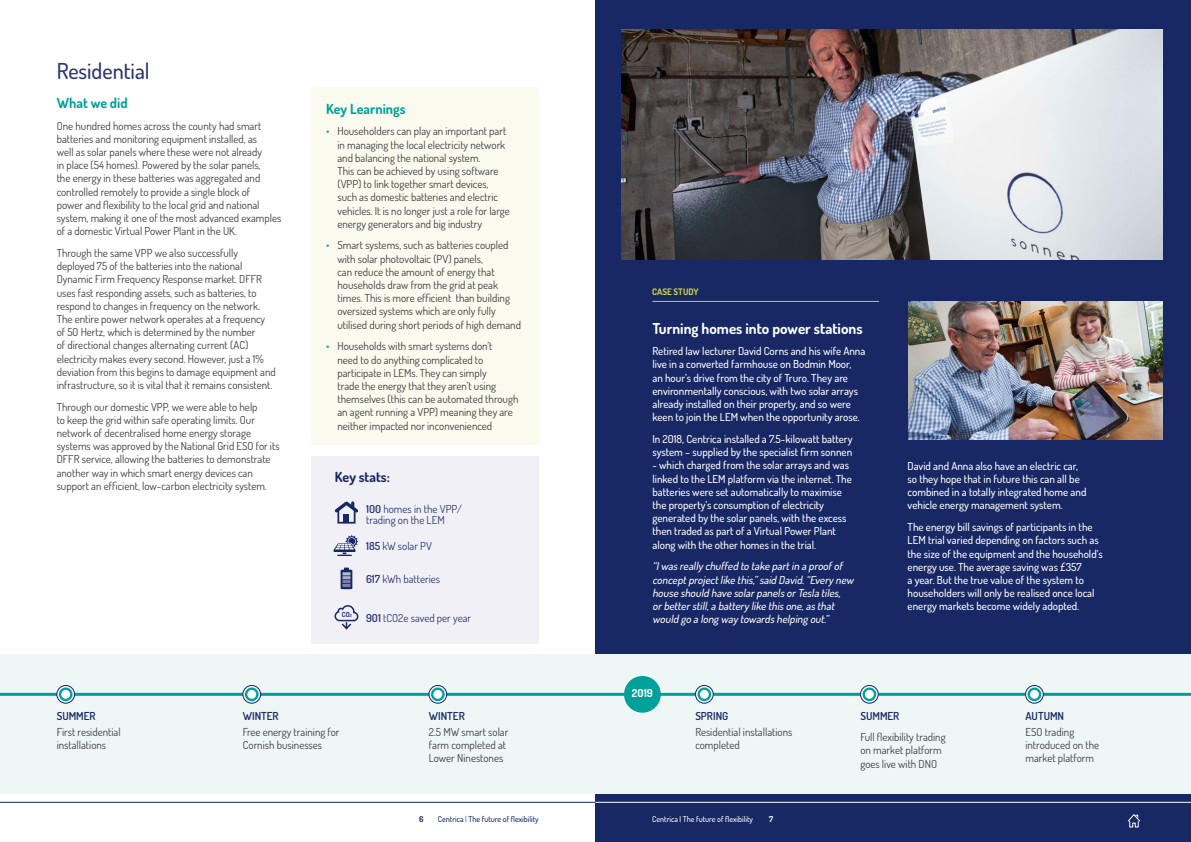
<style>
.page{position:relative;width:1191px;height:842px;background:#fff}
.page>*{position:absolute;margin:0;border:0;box-sizing:border-box;transform-origin:0 0}
.Heading{font:500 22px "Dosis";color:#2a3571}
.Bold_sub_head{font:700 15px "Dosis";color:#fff}
.Body_Copy{font:700 14px "Dosis";color:#00a19a}
.Bold_sub_head-2{font:700 14px "Dosis";color:#182865}
.Bold_sub_head-3{font:700 14px "Dosis";color:#00a19a}
.Body_Copy-2{font:11px/13.2px "Dosis";color:#3c3c3b}
.Body_Copy-3{font:500 11px/13.2px "Dosis";color:#fff}
.Body_Copy-4{font:italic 500 11px/13.2px "Dosis";color:#fff}
.Body_Copy-5{font:11px/11px "Dosis";color:#2a3571}
.Body_Copy-6{font:600 11px "Dosis";color:#182865}
.Body_Copy-7{font:700 11px "Dosis";color:#fff}
.Case_Study{font:700 9px "Dosis";color:#ced83d}
.t1{font:500 8px "Dosis";color:#182865}
.t2{font:500 8px "Dosis";color:#fff}
.t3{font:700 8px "Dosis";color:#182865}
.t4{font:700 8px "Dosis";color:#fff}
.Body_Copy-8{font:700 7px "Dosis";color:#2a3571}
.s1{color:#00a19a}
.s2{font-size:4.1px}
.s3{font-weight:600}
</style>
<div class="page">
<div style="left:312px;top:88px;width:227px;height:357px;background:#fafbee"></div>
<div style="left:312px;top:456px;width:227px;height:187px;background:#f1f0f7"></div>
<div style="left:595px;top:0;width:596px;height:842px;background:#182865"></div>
<div style="left:0;top:654px;width:1191px;height:140px;background:#eff6f6"></div>
<img style="left:908px;top:302px;width:254px;height:138px">
<img style="left:622px;top:30px;width:540px;height:229px">
<hr style="left:652px;top:301px;width:227px;height:1px;background:#c8d419">
<hr style="left:0;top:693px;width:1191px;height:3px;background:#00a19a">
<svg style="left:57px;top:685px;width:18px;height:18px"></svg>
<div style="left:57px;top:685px;width:18px;height:18px;border:1px solid #182865;border-radius:50%"></div>
<svg style="left:60px;top:689px;width:11px;height:11px"></svg>
<div style="left:59px;top:687px;width:13px;height:14px;border:2px solid #00a19a;border-radius:50%"></div>
<svg style="left:695px;top:685px;width:18px;height:18px"></svg>
<div style="left:695px;top:685px;width:18px;height:18px;border:1px solid #182865;border-radius:50%"></div>
<svg style="left:698px;top:689px;width:12px;height:11px"></svg>
<div style="left:697px;top:687px;width:14px;height:14px;border:2px solid #00a19a;border-radius:50%"></div>
<svg style="left:243px;top:685px;width:18px;height:18px"></svg>
<div style="left:243px;top:685px;width:18px;height:18px;border:1px solid #182865;border-radius:50%"></div>
<svg style="left:246px;top:689px;width:11px;height:11px"></svg>
<div style="left:245px;top:687px;width:13px;height:14px;border:2px solid #00a19a;border-radius:50%"></div>
<svg style="left:860px;top:685px;width:18px;height:18px"></svg>
<div style="left:860px;top:685px;width:18px;height:18px;border:1px solid #182865;border-radius:50%"></div>
<svg style="left:863px;top:689px;width:12px;height:11px"></svg>
<div style="left:862px;top:687px;width:14px;height:14px;border:2px solid #00a19a;border-radius:50%"></div>
<svg style="left:429px;top:685px;width:18px;height:18px"></svg>
<div style="left:429px;top:685px;width:18px;height:18px;border:1px solid #182865;border-radius:50%"></div>
<svg style="left:432px;top:689px;width:11px;height:11px"></svg>
<div style="left:431px;top:687px;width:13px;height:14px;border:2px solid #00a19a;border-radius:50%"></div>
<svg style="left:1025px;top:685px;width:18px;height:18px"></svg>
<div style="left:1025px;top:685px;width:18px;height:18px;border:1px solid #182865;border-radius:50%"></div>
<svg style="left:1028px;top:689px;width:12px;height:11px"></svg>
<div style="left:1027px;top:687px;width:14px;height:14px;border:2px solid #00a19a;border-radius:50%"></div>
<div style="left:624px;top:676px;width:37px;height:37px;background:#00a19a;border-radius:50%"></div>
<svg style="left:340px;top:568px;width:12px;height:21px"></svg>
<svg style="left:333px;top:534px;width:26px;height:22px"></svg>
<svg style="left:334px;top:605px;width:25px;height:25px"></svg>
<svg style="left:335px;top:501px;width:23px;height:23px"></svg>
<svg style="left:1127px;top:814px;width:13px;height:14px"></svg>
<hr style="left:595px;top:802px;width:596px;height:1px;background:#fff">
<hr style="left:0;top:802px;width:595px;height:1px;background:#182865">
<p class="Heading" style="left:57px;top:57px;width:95px">Residential</p>
<p class="Bold_sub_head-3" style="left:57px;top:94px;width:72px">What we did</p>
<p class="Body_Copy-2" style="left:57px;top:119px;width:226px">One hundred homes across the county had smart batteries and monitoring equipment installed, as<br>well as solar panels where these were not already<br>in place (54 homes). Powered by the solar panels,<br>the energy in these batteries was aggregated and controlled remotely to provide a single block of<br>power and flexibility to the local grid and national system, making it one of the most advanced examples of a domestic Virtual Power Plant in the UK.</p>
<p class="Body_Copy-2" style="left:57px;top:246px;width:221px">Through the same VPP we also successfully deployed 75 of the batteries into the national Dynamic Firm Frequency Response market. DFFR uses fast responding assets, such as batteries, to respond to changes in frequency on the network.<br>The entire power network operates at a frequency of 50 Hertz, which is determined by the number<br>of directional changes alternating current (AC) electricity makes every second. However, just a 1% deviation from this begins to damage equipment and infrastructure, so it is vital that it remains consistent.</p>
<p class="Body_Copy-2" style="left:57px;top:400px;width:224px">Through our domestic VPP, we were able to help<br>to keep the grid within safe operating limits. Our network of decentralised home energy storage systems was approved by the National Grid ESO for its DFFR service, allowing the batteries to demonstrate another way in which smart energy devices can support an efficient, low-carbon electricity system.</p>
<p class="Body_Copy" style="left:326px;top:99px;width:81px">Key Learnings</p>
<p class="Body_Copy-2" style="left:337px;top:124px;width:174px;text-indent:-11px"><span class="s1">•</span> Householders can play an important part in managing the local electricity network and balancing the national system.<br>This can be achieved by using software (VPP) to link together smart devices, such as domestic batteries and electric vehicles. It is no longer just a role for large energy generators and big industry</p>
<p class="Body_Copy-2" style="left:337px;top:238px;width:185px;text-indent:-11px"><span class="s1">•</span> Smart systems, such as batteries coupled with solar photovoltaic (PV) panels,<br>can reduce the amount of energy that households draw from the grid at peak times. This is more efficient than building oversized systems which are only fully utilised during short periods of high demand</p>
<p class="Body_Copy-2" style="left:337px;top:339px;width:183px;text-indent:-11px"><span class="s1">•</span> Households with smart systems don’t<br>need to do anything complicated to participate in LEMs. They can simply<br>trade the energy that they aren’t using themselves (this can be automated through an agent running a VPP) meaning they are neither impacted nor inconvenienced</p>
<p class="Bold_sub_head-2" style="left:335px;top:468px;width:56px">Key stats:</p>
<p class="Body_Copy-8" style="left:342px;top:610px;width:11px">CO<span class="s2">2</span></p>
<p class="Body_Copy-5" style="left:366px;top:503px;width:97px"><span class="s3">100</span> homes in the VPP/ trading on the LEM</p>
<p class="Body_Copy-5" style="left:366px;top:540px;width:67px"><span class="s3">185</span> kW solar PV</p>
<p class="Body_Copy-5" style="left:366px;top:573px;width:75px"><span class="s3">617</span> kWh batteries</p>
<p class="Body_Copy-5" style="left:366px;top:612px;width:107px"><span class="s3">901</span> tCO2e saved per year</p>
<p class="Body_Copy-6" style="left:57px;top:708px;width:41px">SUMMER</p>
<p class="Body_Copy-2" style="left:57px;top:725px;width:65px">First residential installations</p>
<p class="Body_Copy-6" style="left:243px;top:708px;width:38px">WINTER</p>
<p class="Body_Copy-2" style="left:243px;top:725px;width:98px">Free energy training for<br>Cornish businesses</p>
<p class="Body_Copy-6" style="left:429px;top:708px;width:38px">WINTER</p>
<p class="Body_Copy-2" style="left:429px;top:725px;width:81px">2.5 MW smart solar farm completed at<br>Lower Ninestones</p>
<p class="Case_Study" style="left:652px;top:286px;width:48px">CASE STUDY</p>
<p class="Bold_sub_head" style="left:652px;top:318px;width:212px">Turning homes into power stations</p>
<p class="Body_Copy-3" style="left:652px;top:344px;width:214px">Retired law lecturer David Corns and his wife Anna live in a converted farmhouse on Bodmin Moor,<br>an hour’s drive from the city of Truro. They are environmentally conscious, with two solar arrays already installed on their property, and so were keen to join the LEM when the opportunity arose.</p>
<p class="Body_Copy-3" style="left:652px;top:432px;width:202px">In 2018, Centrica installed a 7.5-kilowatt battery system – supplied by the specialist firm sonnen</p>
<p class="Body_Copy-3" style="left:652px;top:458px;width:201px">- which charged from the solar arrays and was linked to the LEM platform via the internet. The batteries were set automatically to maximise the property’s consumption of electricity generated by the solar panels, with the excess then traded as part of a Virtual Power Plant along with the other homes in the trial.</p>
<p class="Body_Copy-4" style="left:652px;top:559px;width:205px">“Iwasreally chuffed to take partin a proofof conceptprojectlike this,”said David.“Every new house should have solarpanelsorTesla tiles, orbetterstill,a battery like thisone,asthat would go a long way towardshelping out.”</p>
<p class="Body_Copy-7" style="left:632px;top:686px;width:22px">2019</p>
<p class="Body_Copy-3" style="left:907px;top:459px;width:180px">David and Anna also have an electric car, so they hope that in future this can all be combined in a totally integrated home and vehicle energy management system.</p>
<p class="Body_Copy-3" style="left:907px;top:520px;width:197px">The energy bill savings of participants in the LEM trial varied depending on factors such as the size of the equipment and the household’s energy use. The average saving was £357<br>a year. But the true value of the system to householders will only be realised once local energy markets become widely adopted.</p>
<p class="Body_Copy-6" style="left:695px;top:708px;width:35px">SPRING</p>
<p class="Body_Copy-2" style="left:695px;top:725px;width:98px">Residential installations completed</p>
<p class="Body_Copy-6" style="left:860px;top:708px;width:41px">SUMMER</p>
<p class="Body_Copy-2" style="left:860px;top:730px;width:87px">Full flexibility trading on market platform goes live with DNO</p>
<p class="Body_Copy-6" style="left:1025px;top:708px;width:40px">AUTUMN</p>
<p class="Body_Copy-2" style="left:1025px;top:725px;width:75px">ESO trading introduced on the market platform</p>
<p class="t3" style="left:419px;top:814px;width:6px">6</p>
<p class="t1" style="left:438px;top:814px;width:102px">Centrica <span class="s1">|</span> The future of flexibility</p>
<p class="t2" style="left:652px;top:814px;width:102px">Centrica | The future of flexibility</p>
<p class="t4" style="left:769px;top:814px;width:5px">7</p>
</div>
